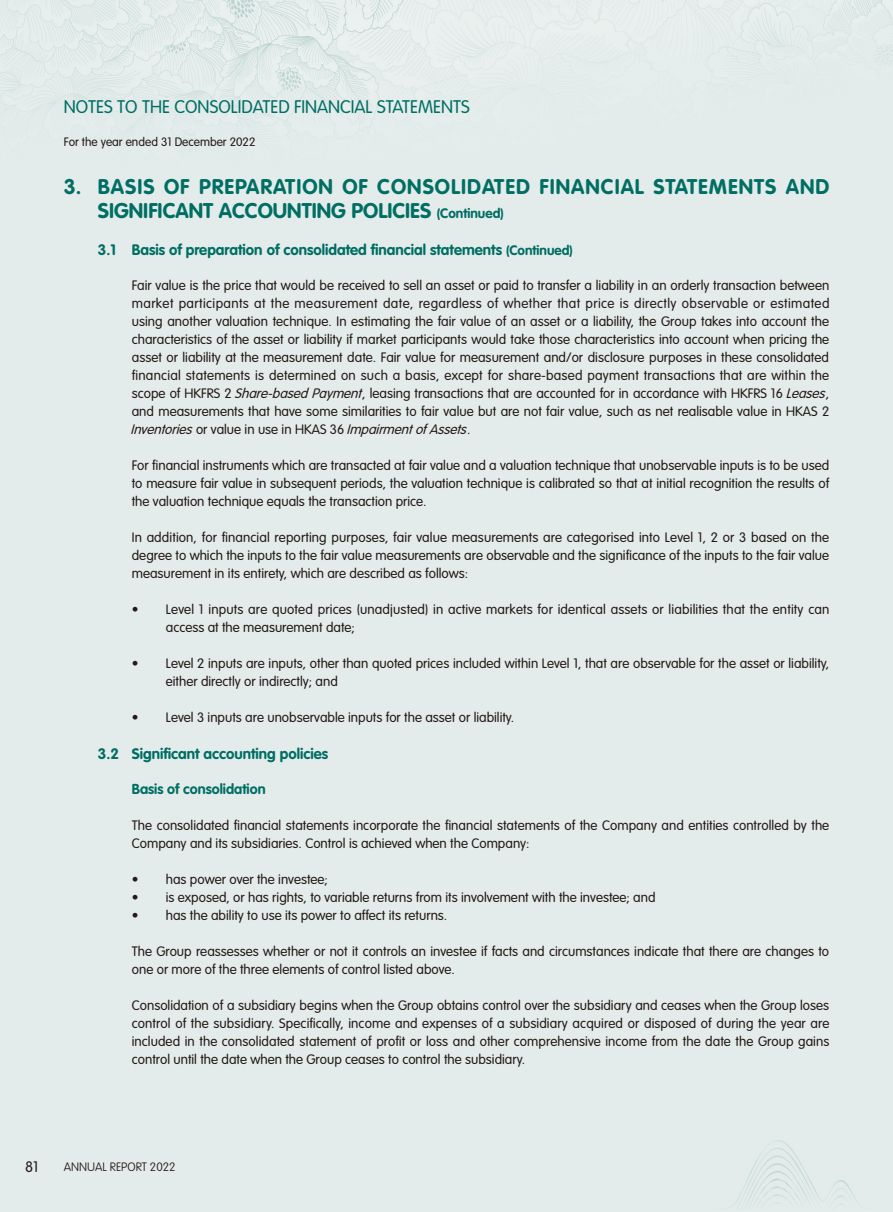
<style>
.page{position:relative;width:893px;height:1212px;background:#e3eceb}
.page>*{position:absolute;margin:0;border:0;box-sizing:border-box;transform-origin:0 0}
.t1{font:700 21px "VAG Rounded Std";letter-spacing:.045em;color:#006e63}
.t2{font:700 21px "VAG Rounded Std";color:#006e63}
.t3{font:300 18px "VAG Rounded Std";color:#006e63}
.t4{font:700 15px "VAG Rounded Std";color:#006e63}
.t5{font:300 15px "VAG Rounded Std";color:#231916}
.t6{font:700 14.25px "VAG Rounded Std";color:#006e63}
.t7{font:300 13.5px/18px "VAG Rounded Std";color:#231916}
.t8{font:italic 300 13.5px "VAG Rounded Std";color:#231916}
.t9{font:700 13.5px "VAG Rounded Std";color:#006e63}
.t10{font:300 12px "VAG Rounded Std";color:#231916}
.t11{font:100 12px "VAG Rounded Std";color:#231916}
.s1{font-style:normal}
.s2{font-style:italic}
</style>
<div class="page">
<h2 class="t3" style="left:64px;top:96px;width:408px">NOTES TO THE CONSOLIDATED FINANCIAL STATEMENTS</h2>
<p class="t10" style="left:64px;top:135px;width:193px">For the year ended 31 December 2022</p>
<h1 class="t1" style="left:64px;top:174px;width:19px">3.</h1>
<h1 class="t1" style="left:98px;top:174px;width:58px">BASIS</h1>
<h1 class="t1" style="left:164px;top:174px;width:170px">OF PREPARATION</h1>
<h1 class="t1" style="left:342px;top:174px;width:27px">OF</h1>
<h1 class="t1" style="left:377px;top:174px;width:154px">CONSOLIDATED</h1>
<h1 class="t2" style="left:98px;top:198px;width:335px">SIGNIFICANT ACCOUNTING POLICIES</h1>
<p class="t9" style="left:437px;top:205px;width:68px">(Continued(</p>
<h1 class="t1" style="left:540px;top:174px;width:106px">FINANCIAL</h1>
<p class="t4" style="left:98px;top:241px;width:20px">3.1</p>
<p class="t4" style="left:132px;top:241px;width:372px">Basis of preparation of consolidated financial statements</p>
<p class="t9" style="left:506px;top:242px;width:68px">(Continued(</p>
<h1 class="t1" style="left:653px;top:174px;width:125px">STATEMENTS</h1>
<h1 class="t1" style="left:786px;top:174px;width:45px">AND</h1>
<p class="t7" style="left:132px;top:276px;width:699px;text-align:right">Fair value is the price that would be received to sell an asset or paid to transfer a liability in an orderly transaction between market participants at the measurement date, regardless of whether that price is directly observable or estimated using another valuation technique In. estimating the fair value of an asset or a liability, the Group takes into account the characteristics of the asset or liability if market participants would take those characteristics into account when pricing the asset or liability at the measurement date. Fair value for measurement and/or disclosure purposes in these consolidated financial statements is determined on such a basis, except for share-based payment transactions that are within the ,</p>
<p class="t8" style="left:132px;top:385px;width:235px"><span class="s1">s c o p e o f H K F R S 2</span> Share based Payment</p>
<p class="t7" style="left:362px;top:384px;width:468px">, leasing transactions that are accounted for in accordance w i t h H K F R S 1 6 <span class="s2">Leases</span></p>
<p class="t8" style="left:267px;top:385px;width:11px">-</p>
<p class="t7" style="left:467px;top:402px;width:364px;text-indent:-335px">and measurements that have some similarities to fair value but are not fair value, such as net realisable value in HKAS 2 .</p>
<p class="t8" style="left:131px;top:421px;width:341px">Inventories <span class="s1">o r v a l u e i n u s e i n H K A S 3 6</span> Impairment of Assets</p>
<p class="t7" style="left:132px;top:456px;width:699px;text-align:justify">For financial instruments which are transacted at fair value and a valuation technique that unobservable inputs is to be used to measure fair value in subsequent periods, the valuation technique is calibrated so that at initial recognition the results of the valuation technique equals the transaction price.</p>
<p class="t7" style="left:132px;top:528px;width:699px;text-align:justify">In addition, for financial reporting purposes, fair value measurements are categorised into Level 1, 2 or 3 based on the degree to which the inputs to the fair value measurements are observable and the significance of the inputs to the fair value measurement in its entirety, which are described as follows:</p>
<p class="t7" style="left:166px;top:600px;width:665px">Level 1 inputs are quoted prices (unadjusted) in active markets for identical assets or liabilities that the entity can</p>
<p class="t7" style="left:132px;top:600px;width:8px">•</p>
<p class="t4" style="left:98px;top:745px;width:23px">3.2</p>
<p class="t7" style="left:132px;top:654px;width:8px">•</p>
<p class="t7" style="left:166px;top:618px;width:191px">access at the measurement date;</p>
<p class="t7" style="left:166px;top:654px;width:665px">Level 2 inputs are inputs, other than quoted prices included within Level 1, that are observable for the asset or liability,</p>
<p class="t7" style="left:166px;top:672px;width:174px">either directly or indirectly; and</p>
<p class="t7" style="left:166px;top:708px;width:350px">Level 3 inputs are unobservable inputs for the asset or liability.</p>
<p class="t7" style="left:132px;top:708px;width:8px">•</p>
<p class="t4" style="left:132px;top:745px;width:198px">Significant accounting policies</p>
<p class="t6" style="left:132px;top:781px;width:135px">Basis of consolidation</p>
<p class="t7" style="left:132px;top:816px;width:699px">The consolidated financial statements incorporate the financial statements of the Company and entities controlled by the<br>Company and its subsidiaries. Control is achieved when the Company:</p>
<p class="t7" style="left:166px;top:870px;width:164px">has power over the investee;</p>
<p class="t7" style="left:132px;top:870px;width:8px">•</p>
<p class="t7" style="left:132px;top:888px;width:8px">•</p>
<p class="t7" style="left:166px;top:888px;width:491px">is exposed, or has rights to, variable returns from its involvement with the investee; and</p>
<p class="t7" style="left:166px;top:906px;width:283px">has the ability to use its power to affect its returns.</p>
<p class="t7" style="left:132px;top:906px;width:8px">•</p>
<p class="t7" style="left:132px;top:942px;width:699px">The Group reassesses whether or not it controls an investee if facts and circumstances indicate that there are changes to one or more of the three elements of control listed above.</p>
<p class="t7" style="left:132px;top:996px;width:699px;text-align:justify">Consolidation of a subsidiary begins when the Group obtains control over the subsidiary and ceases when the Group loses control of the subsidiary. Specifically, income and expenses of a subsidiary acquired or disposed of during the year are included in the consolidated statement of profit or loss and other comprehensive income from the date the Group gains control until the date when the Group ceases to control the subsidiary.</p>
<p class="t5" style="left:25px;top:1158px;width:15px">81</p>
<p class="t11" style="left:64px;top:1160px;width:113px">ANNUAL REPORT 2022</p>
</div>
